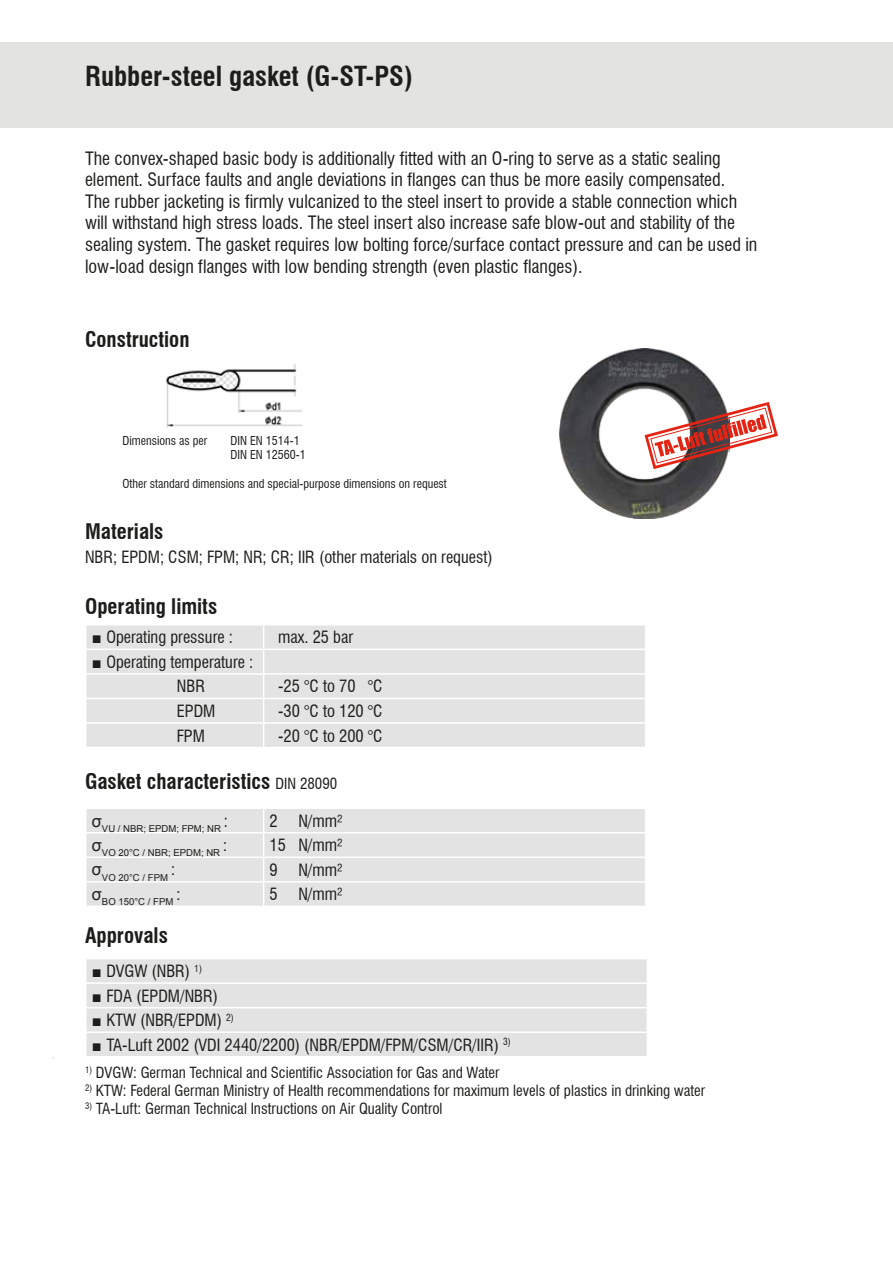
<style>
.page{position:relative;width:893px;height:1263px;background:#fff}
.page>*{position:absolute;margin:0;border:0;box-sizing:border-box;transform-origin:0 0}
.t1{font:700 condensed 27px "Swiss 721 BT";color:#1d1d1b}
.t2{font:700 condensed 21px "Swiss 721 BT";color:#1d1d1b}
.t3{font:condensed 18px/21.6px "Swiss 721 BT";color:#1d1d1b}
.t4{font:condensed 16.5px/24.6px "Swiss 721 BT";color:#1d1d1b}
.t5{font:condensed 15px "Swiss 721 BT";color:#1d1d1b}
.t6{font:condensed 12px/14.4px "Swiss 721 BT";color:#1d1d1b}
.t7{font:9.6px "Arial";color:#1d1d1b}
.t8{font:300 condensed 9px "Swiss 721 BT";color:#9d9d9c}
.s1{font-family:"Arial";font-stretch:normal}
.s2{font-weight:400;font-size:15px}
</style>
<div class="page">
<div style="left:0;top:43px;width:893px;height:85px;background:#e3e3e1"></div>
<div style="left:87px;top:625px;width:558px;height:122px;background:#e3e3e3"></div>
<hr style="left:85px;top:649px;width:179px;height:1px;background:#fff">
<hr style="left:264px;top:649px;width:382px;height:1px;background:#fff">
<hr style="left:85px;top:673px;width:179px;height:2px;background:#fff">
<hr style="left:264px;top:673px;width:382px;height:2px;background:#fff">
<hr style="left:85px;top:698px;width:179px;height:1px;background:#fff">
<hr style="left:264px;top:698px;width:382px;height:1px;background:#fff">
<hr style="left:85px;top:722px;width:179px;height:2px;background:#fff">
<hr style="left:264px;top:722px;width:382px;height:2px;background:#fff">
<svg style="left:263px;top:625px;width:1px;height:122px"></svg>
<div style="left:87px;top:809px;width:558px;height:97px;background:#e3e3e3"></div>
<hr style="left:85px;top:832px;width:179px;height:1px;background:#fff">
<hr style="left:264px;top:832px;width:382px;height:1px;background:#fff">
<hr style="left:85px;top:856px;width:179px;height:2px;background:#fff">
<hr style="left:264px;top:856px;width:382px;height:2px;background:#fff">
<hr style="left:85px;top:881px;width:179px;height:1px;background:#fff">
<hr style="left:264px;top:881px;width:382px;height:1px;background:#fff">
<svg style="left:263px;top:809px;width:1px;height:97px"></svg>
<div style="left:87px;top:959px;width:560px;height:97px;background:#e3e3e3"></div>
<hr style="left:85px;top:982px;width:563px;height:2px;background:#fff">
<hr style="left:85px;top:1007px;width:563px;height:1px;background:#fff">
<hr style="left:85px;top:1031px;width:563px;height:2px;background:#fff">
<img style="left:165px;top:364px;width:137px;height:64px">
<img style="left:559px;top:348px;width:165px;height:170px">
<svg style="left:643px;top:400px;width:135px;height:71px"></svg>
<h1 class="t1" style="left:85px;top:60px;width:329px">Rubber-steel gasket (G-ST-PS)</h1>
<p class="t3" style="left:85px;top:147px;width:674px">The convex-shaped basic body is additionally fitted with an O-ring to serve as a static sealing element. Surface faults and angle deviations in flanges can thus be more easily compensated.<br>The rubber jacketing is firmly vulcanized to the steel insert to provide a stable connection which will withstand high stress loads. The steel insert also increase safe blow-out and stability of the sealing system. The gasket requires low bolting force/surface contact pressure and can be used in low-load design flanges with low bending strength (even plastic flanges).</p>
<p class="t2" style="left:85px;top:326px;width:106px">Construction</p>
<p class="t8" style="left:45px;top:1059px;width:4px;rotate:-90deg">.</p>
<p class="t6" style="left:122px;top:433px;width:86px">Dimensions as per</p>
<p class="t6" style="left:230px;top:433px;width:77px">DIN EN 1514-1<br>DIN EN 12560-1</p>
<p class="t6" style="left:122px;top:477px;width:326px">Other standard dimensions and special-purpose dimensions on request</p>
<p class="t2" style="left:85px;top:519px;width:80px">Materials</p>
<p class="t4" style="left:85px;top:545px;width:409px">NBR; EPDM; CSM; FPM; NR; CR; IIR (other materials on request)</p>
<p class="t2" style="left:85px;top:594px;width:134px">Operating limits</p>
<p class="t4" style="left:92px;top:625px;width:143px"><span class="s1">■</span> Operating pressure :</p>
<p class="t4" style="left:278px;top:625px;width:77px">max. 25 bar</p>
<p class="t4" style="left:177px;top:650px;width:78px;text-indent:-85px"><span class="s1">■</span> Operating temperature :<br>NBR</p>
<p class="t4" style="left:278px;top:674px;width:106px">-25 °C to 70 °C</p>
<p class="t4" style="left:177px;top:699px;width:40px">EPDM</p>
<p class="t4" style="left:278px;top:699px;width:106px">-30 °C to 120 °C</p>
<p class="t4" style="left:177px;top:723px;width:30px">FPM</p>
<p class="t4" style="left:278px;top:723px;width:106px">-20 °C to 200 °C</p>
<p class="t2" style="left:85px;top:768px;width:254px">Gasket characteristics <span class="s2">DIN 28090</span></p>
<p class="t7" style="left:92px;top:822px;width:138px"><sup>σ</sup>VU / NBR; EPDM; FPM; NR <sup>:</sup></p>
<p class="t4" style="left:270px;top:808px;width:74px">2 N/mm²</p>
<p class="t7" style="left:92px;top:846px;width:137px"><sup>σ</sup>VO 20°C / NBR; EPDM; NR <sup>:</sup></p>
<p class="t4" style="left:270px;top:833px;width:74px">15 N/mm²</p>
<p class="t7" style="left:92px;top:871px;width:85px"><sup>σ</sup>VO 20°C / FPM <sup>:</sup></p>
<p class="t4" style="left:270px;top:857px;width:74px">9 N/mm²</p>
<p class="t7" style="left:92px;top:896px;width:90px"><sup>σ</sup>BO 150°C / FPM <sup>:</sup></p>
<p class="t4" style="left:270px;top:882px;width:74px">5 N/mm²</p>
<p class="t2" style="left:85px;top:923px;width:84px">Approvals</p>
<p class="t4" style="left:92px;top:959px;width:112px"><span class="s1">■</span> DVGW (NBR) <sup>1)</sup></p>
<p class="t4" style="left:92px;top:983px;width:128px"><span class="s1">■</span> FDA (EPDM/NBR)</p>
<p class="t4" style="left:92px;top:1008px;width:144px"><span class="s1">■</span> KTW (NBR/EPDM) <sup>2)</sup></p>
<p class="t4" style="left:92px;top:1032px;width:421px"><span class="s1">■</span> TA-Luft 2002 (VDI 2440/2200) (NBR/EPDM/FPM/CSM/CR/IIR) <sup>3)</sup></p>
<p class="t5" style="left:85px;top:1063px;width:416px"><sup>1)</sup> DVGW: German Technical and Scientific Association for Gas and Water</p>
<p class="t5" style="left:85px;top:1081px;width:622px"><sup>2)</sup> KTW: Federal German Ministry of Health recommendations for maximum levels of plastics in drinking water</p>
<p class="t5" style="left:85px;top:1099px;width:359px"><sup>3)</sup> TA-Luft: German Technical Instructions on Air Quality Control</p>
</div>
